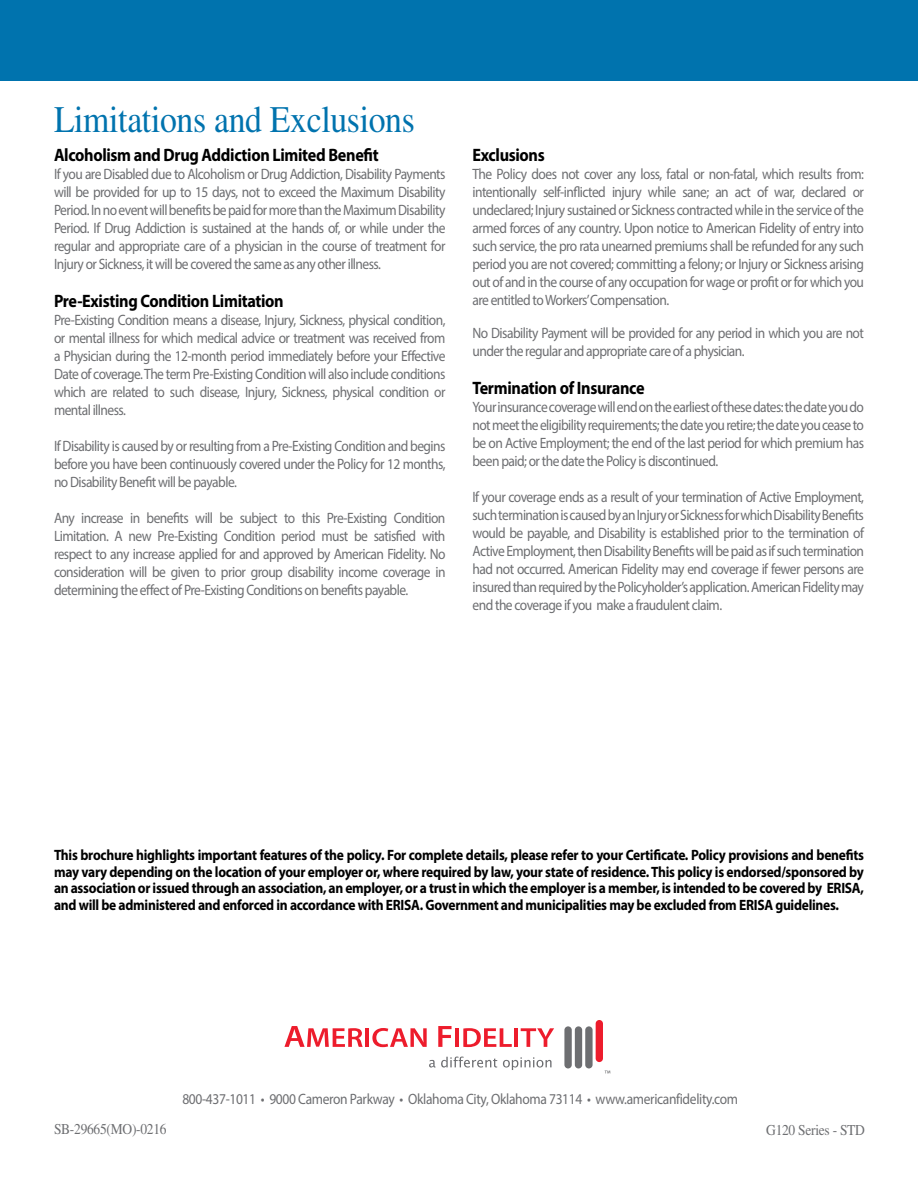
<style>
.page{position:relative;width:918px;height:1188px;background:#fff}
.page>*{position:absolute;margin:0;border:0;box-sizing:border-box;transform-origin:0 0}
.t1{font:37.5px "Times LT Std";letter-spacing:-.01em;color:#0073ae;scale:.9 1}
.t2{font:700 18px "Myriad Pro";letter-spacing:-.02em;color:#000;scale:.9 1}
.t3{font:15px/18px "Myriad Pro";letter-spacing:-.04em;color:#6d6e71;text-align:justify;scale:.9 1}
.t4{font:700 15px/16.5px "Myriad Pro";letter-spacing:-.02em;color:#000;text-align:justify;scale:.9 1}
.t5{font:15px "Times LT Std";letter-spacing:-.02em;color:#6d6e71;scale:.9 1}
</style>
<div class="page">
<div style="left:0;top:0;width:918px;height:80px;background:#0073ae"></div>
<svg style="left:284px;top:1026px;width:79px;height:21px"></svg>
<hr style="left:365px;top:1028px;width:4px;height:19px;background:#ed1c2c">
<svg style="left:372px;top:1028px;width:55px;height:19px"></svg>
<svg style="left:438px;top:1026px;width:14px;height:21px"></svg>
<hr style="left:455px;top:1028px;width:4px;height:19px;background:#ed1c2c">
<svg style="left:463px;top:1028px;width:49px;height:19px"></svg>
<hr style="left:515px;top:1028px;width:3px;height:19px;background:#ed1c2c">
<svg style="left:521px;top:1028px;width:33px;height:19px"></svg>
<svg style="left:429px;top:1057px;width:68px;height:11px"></svg>
<svg style="left:503px;top:1057px;width:49px;height:13px"></svg>
<div style="left:564px;top:1026px;width:8px;height:42px;background:#6d6e71;border-radius:4px"></div>
<div style="left:575px;top:1026px;width:7px;height:42px;background:#6d6e71;border-radius:4px"></div>
<div style="left:585px;top:1026px;width:8px;height:42px;background:#6d6e71;border-radius:4px"></div>
<div style="left:596px;top:1020px;width:7px;height:42px;background:#ed1c2c;border-radius:4px"></div>
<h1 class="t1" style="left:54px;top:98px;width:403px">Limitations and Exclusions</h1>
<p class="t2" style="left:54px;top:144px;width:362px">Alcoholism and Drug Addiction Limited Benefit</p>
<p class="t3" style="left:54px;top:165px;width:437px">If you are Disabled due to Alcoholism or Drug Addiction, Disability Payments will be provided for up to 15 days, not to exceed the Maximum Disability Period. In no event will benefits be paid for more than the Maximum Disability Period. If Drug Addiction is sustained at the hands of, or while under the regular and appropriate care of a physician in the course of treatment for Injury or Sickness, it will be covered the same as any other illness.</p>
<p class="t2" style="left:54px;top:289px;width:257px">Pre-Existing Condition Limitation</p>
<p class="t3" style="left:54px;top:311px;width:437px">Pre-Existing Condition means a disease, Injury, Sickness, physical condition, or mental illness for which medical advice or treatment was received from a Physician during the 12-month period immediately before your Effective Date of coverage. The term Pre-Existing Condition will also include conditions which are related to such disease, Injury, Sickness, physical condition or mental illness.</p>
<p class="t3" style="left:54px;top:437px;width:437px">If Disability is caused by or resulting from a Pre-Existing Condition and begins before you have been continuously covered under the Policy for 12 months, no Disability Benefit will be payable.</p>
<p class="t3" style="left:54px;top:509px;width:437px">Any increase in benefits will be subject to this Pre-Existing Condition Limitation. A new Pre-Existing Condition period must be satisfied with respect to any increase applied for and approved by American Fidelity. No consideration will be given to prior group disability income coverage in determining the effect of Pre-Existing Conditions on benefits payable.</p>
<p class="t2" style="left:472px;top:144px;width:82px">Exclusions</p>
<p class="t3" style="left:472px;top:165px;width:437px">The Policy does not cover any loss, fatal or non-fatal, which results from: intentionally self-inflicted injury while sane; an act of war, declared or undeclared; Injury sustained or Sickness contracted while in the service of the armed forces of any country. Upon notice to American Fidelity of entry into such service, the pro rata unearned premiums shall be refunded for any such period you are not covered; committing a felony; or Injury or Sickness arising out of and in the course of any occupation for wage or profit or for which you are entitled to Workers’Compensation.</p>
<p class="t3" style="left:472px;top:324px;width:436px">No Disability Payment will be provided for any period in which you are not under the regular and appropriate care of a physician.</p>
<p class="t2" style="left:472px;top:376px;width:193px">Termination of Insurance</p>
<p class="t3" style="left:472px;top:398px;width:437px">Your insurance coverage will end on the earliest of these dates: the date you do not meet the eligibility requirements; the date you retire; the date you cease to be on Active Employment; the end of the last period for which premium has been paid; or the date the Policy is discontinued.</p>
<p class="t3" style="left:472px;top:488px;width:437px">If your coverage ends as a result of your termination of Active Employment, such termination is caused by an Injury or Sickness for which Disability Benefits would be payable, and Disability is established prior to the termination of Active Employment, then Disability Benefits will be paid as if such termination had not occurred. American Fidelity may end coverage if fewer persons are insured than required by the Policyholder’s application. American Fidelity may end the coverage if you make a fraudulent claim.</p>
<p class="t4" style="left:54px;top:846px;width:902px">This brochure highlights important features of the policy. For complete details, please refer to your Certificate. Policy provisions and benefits may vary depending on the location of your employer or, where required by law, your state of residence. This policy is endorsed/sponsored by an association or issued through an association, an employer, or a trust in which the employer is a member, is intended to be covered by ERISA, and will be administered and enforced in accordance with ERISA. Government and municipalities may be excluded from ERISA guidelines.</p>
<p class="t5" style="left:54px;top:1121px;width:127px">SB-29665(MO)-0216</p>
<p class="t3" style="left:182px;top:1090px;width:619px">800-437-1011 • 9000 Cameron Parkway • Oklahoma City, Oklahoma 73114 • www.americanfidelity.com</p>
<p class="t5" style="left:766px;top:1121px;width:111px">G120 Series - STD</p>
</div>
